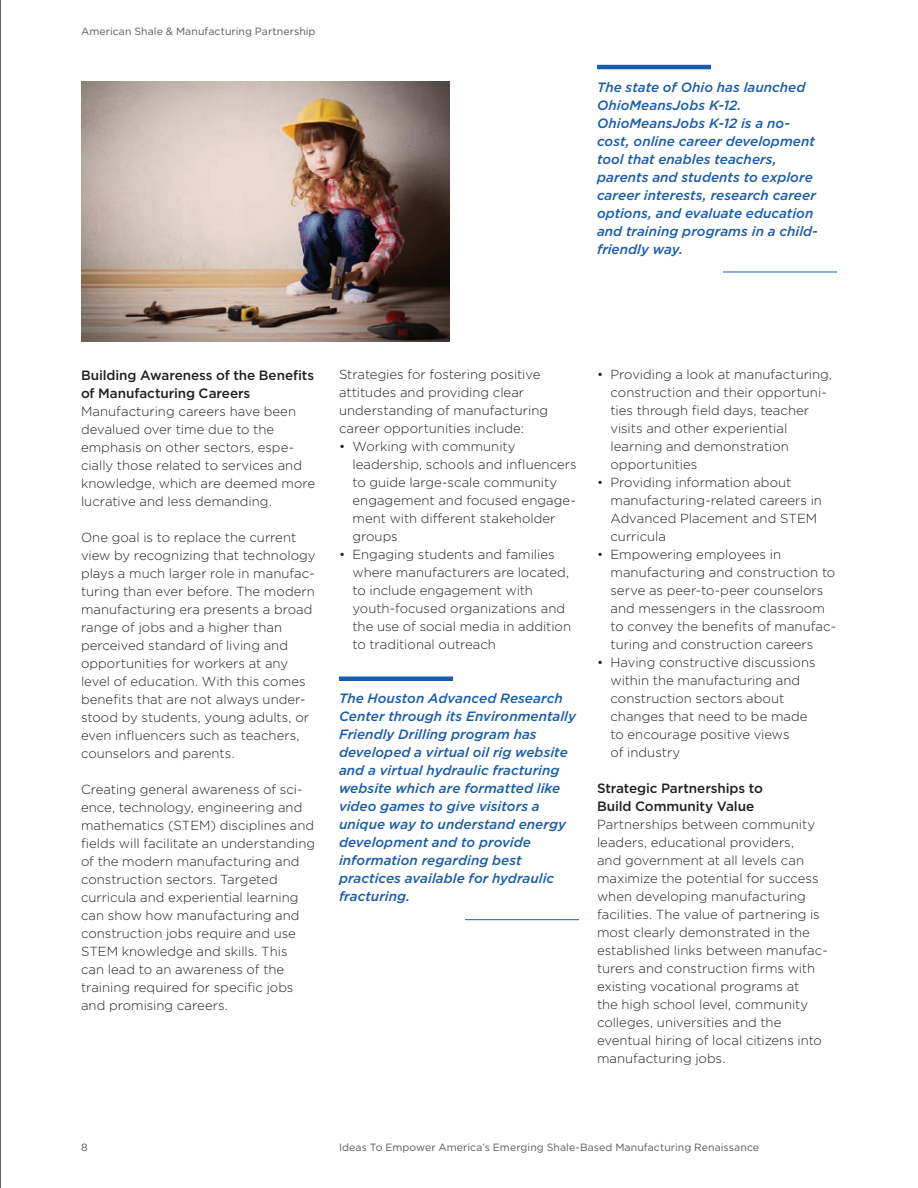
<style>
.page{position:relative;width:918px;height:1188px;background:#fff}
.page>*{position:absolute;margin:0;border:0;box-sizing:border-box;transform-origin:0 0}
.call_outs_-_one_colu{font:italic 500 13.5px/18px "Gotham";letter-spacing:.005em;color:#185cab}
.body_heads{font:500 13.5px/18px "Gotham";letter-spacing:-.005em;color:#231f20}
.body_text{font:300 13.2px/18px "Gotham";color:#231f20}
.Bullets_Body{font:300 13.2px/18px "Gotham";color:#231f20}
.t1{font:10.5px "Gotham";letter-spacing:.01em;color:#57585a}
</style>
<div class="page">
<img style="left:81px;top:81px;width:369px;height:261px">
<div style="left:339px;top:676px;width:114px;height:5px;background:#185cab"></div>
<hr style="left:465px;top:919px;width:114px;height:1px;background:#185cab">
<hr style="left:597px;top:65px;width:114px;height:4px;background:#185cab">
<hr style="left:723px;top:272px;width:114px;height:1px;background:#185cab">
<hr style="left:0;top:0;width:1px;height:1188px;background:#231f20">
<p class="t1" style="left:81px;top:25px;width:236px">American Shale &amp; Manufacturing Partnership</p>
<p class="call_outs_-_one_colu" style="left:597px;top:78px;width:222px">The state of Ohio has launched<br>OhioMeansJobs K-12.<br>OhioMeansJobs K-12 is a no&shy;cost, online career development tool that enables teachers, parents and students to explore career interests, research career options, and evaluate education and training programs in a child&shy;friendly way.</p>
<p class="body_heads" style="left:81px;top:366px;width:235px">Building Awareness of the Benefits of Manufacturing Careers</p>
<p class="body_text" style="left:81px;top:402px;width:236px">Manufacturing careers have been devalued over time due to the emphasis on other sectors, espe&shy;cially those related to services and knowledge, which are deemed more lucrative and less demanding.</p>
<p class="body_text" style="left:81px;top:528px;width:236px">One goal is to replace the current view by recognizing that technology plays a much larger role in manufac&shy;turing than ever before. The modern manufacturing era presents a broad range of jobs and a higher than perceived standard of living and opportunities for workers at any level of education. With this comes benefits that are not always under&shy;stood by students, young adults, or even influencers such as teachers, counselors and parents.</p>
<p class="body_text" style="left:81px;top:780px;width:236px">Creating general awareness of sci&shy;ence, technology, engineering and mathematics (STEM) disciplines and fields will facilitate an understanding of the modern manufacturing and construction sectors. Targeted curricula and experiential learning can show how manufacturing and construction jobs require and use STEM knowledge and skills. This<br>can lead to an awareness of the training required for specific jobs and promising careers.</p>
<p class="body_text" style="left:339px;top:365px;width:211px">Strategies for fostering positive attitudes and providing clear understanding of manufacturing career opportunities include:</p>
<p class="Bullets_Body" style="left:352px;top:437px;width:226px;text-indent:-14px">• Working with community leadership, schools and influencers to guide large-scale community engagement and focused engage&shy;ment with different stakeholder groups</p>
<p class="Bullets_Body" style="left:352px;top:545px;width:220px;text-indent:-14px">• Engaging students and families where manufacturers are located, to include engagement with youth-focused organizations and the use of social media in addition to traditional outreach</p>
<p class="call_outs_-_one_colu" style="left:339px;top:690px;width:238px">The Houston Advanced Research<br>Center through its Environmentally<br>Friendly Drilling program has developed a virtual oil rig website and a virtual hydraulic fracturing website which are formatted like video games to give visitors a unique way to understand energy development and to provide information regarding best practices available for hydraulic fracturing.</p>
<p class="Bullets_Body" style="left:610px;top:365px;width:223px;text-indent:-14px">• Providing a look at manufacturing, construction and their opportuni&shy;ties through field days, teacher visits and other experiential learning and demonstration opportunities</p>
<p class="Bullets_Body" style="left:610px;top:473px;width:213px;text-indent:-14px">• Providing information about manufacturing-related careers in<br>Advanced Placement and STEM curricula</p>
<p class="Bullets_Body" style="left:610px;top:545px;width:227px;text-indent:-14px">• Empowering employees in manufacturing and construction to serve as peer-to-peer counselors and messengers in the classroom to convey the benefits of manufac&shy;turing and construction careers</p>
<p class="Bullets_Body" style="left:610px;top:653px;width:207px;text-indent:-14px">• Having constructive discussions within the manufacturing and construction sectors about changes that need to be made to encourage positive views<br>of industry</p>
<p class="body_heads" style="left:597px;top:780px;width:167px">Strategic Partnerships to<br>Build Community Value</p>
<p class="body_text" style="left:597px;top:815px;width:232px">Partnerships between community leaders, educational providers,<br>and government at all levels can maximize the potential for success when developing manufacturing facilities. The value of partnering is most clearly demonstrated in the established links between manufac&shy;turers and construction firms with existing vocational programs at<br>the high school level, community colleges, universities and the eventual hiring of local citizens into manufacturing jobs.</p>
<p class="t1" style="left:81px;top:1141px;width:8px">8</p>
<p class="t1" style="left:339px;top:1141px;width:422px">Ideas To Empower America’s Emerging Shale-Based Manufacturing Renaissance</p>
</div>
